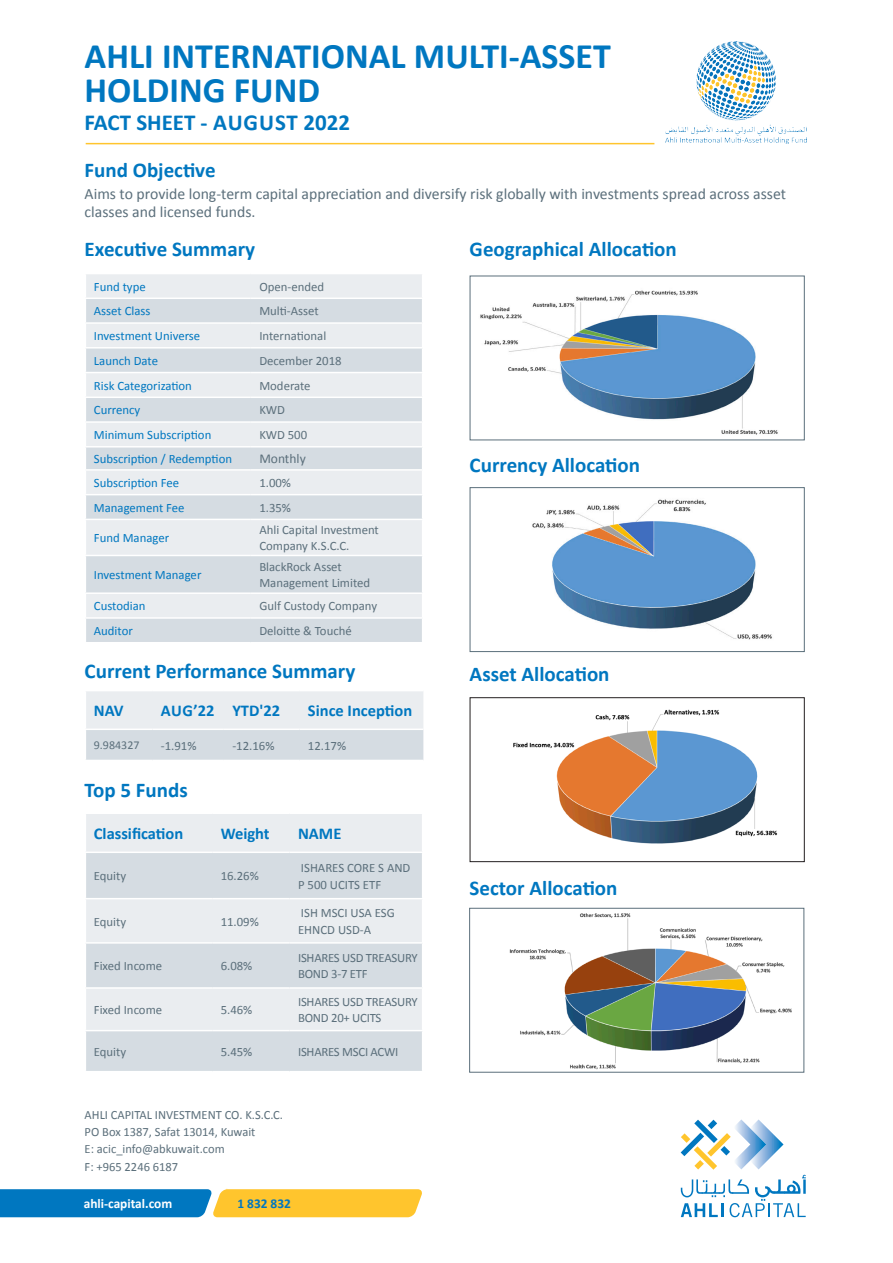
<style>
.page{position:relative;width:893px;height:1263px;background:#fff}
.page>*{position:absolute;margin:0;border:0;box-sizing:border-box;transform-origin:0 0}
.t1{font:700 36px "Calibri";color:#0077c0}
.t2{font:700 22.95px "Calibri";color:#0077c0}
.t3{font:700 21px "Calibri";color:#0077c0}
.t4{font:700 16.5px "Calibri";color:#0077c0}
.new_body{font:15.75px/18.9px "Calibri";color:#5b6f7b}
.t5{font:700 13.5px "Calibri";color:#fff}
.t6{font:13.5px "Calibri";color:#5b6f7b}
.t7{font:700 13.5px "Calibri";color:#0077c0}
.t8{font:12.75px "Calibri";color:#5b6f7b}
.t9{font:12.75px "Calibri";color:#0077c0}
.t10{font:12.75px "Calibri";letter-spacing:-.02em;color:#5b6f7b}
.t11{font:12.6px "Calibri";color:#5b6f7b}
.t12{font:12px "Calibri";color:#5b6f7b}
</style>
<div class="page">
<img style="left:513px;top:709px;width:264px;height:135px">
<img style="left:532px;top:499px;width:240px;height:141px">
<img style="left:475px;top:290px;width:313px;height:151px">
<div style="left:470px;top:697px;width:334px;height:165px;border:1px solid #231f20"></div>
<div style="left:470px;top:487px;width:334px;height:165px;border:1px solid #5b6f7b"></div>
<div style="left:86px;top:274px;width:336px;height:24px;background:#eaedf0"></div>
<svg style="left:86px;top:299px;width:336px;height:343px;background:#dfe4e8"></svg>
<hr style="left:85px;top:322px;width:166px;height:2px;background:#fff">
<hr style="left:251px;top:322px;width:172px;height:2px;background:#fff">
<hr style="left:85px;top:347px;width:166px;height:1px;background:#fff">
<hr style="left:251px;top:347px;width:172px;height:1px;background:#fff">
<hr style="left:85px;top:372px;width:166px;height:1px;background:#fff">
<hr style="left:251px;top:372px;width:172px;height:1px;background:#fff">
<hr style="left:85px;top:396px;width:166px;height:2px;background:#fff">
<hr style="left:251px;top:396px;width:172px;height:2px;background:#fff">
<hr style="left:85px;top:421px;width:166px;height:2px;background:#fff">
<hr style="left:251px;top:421px;width:172px;height:2px;background:#fff">
<hr style="left:85px;top:446px;width:166px;height:1px;background:#fff">
<hr style="left:251px;top:446px;width:172px;height:1px;background:#fff">
<hr style="left:85px;top:469px;width:166px;height:2px;background:#fff">
<hr style="left:251px;top:469px;width:172px;height:2px;background:#fff">
<hr style="left:85px;top:494px;width:166px;height:1px;background:#fff">
<hr style="left:251px;top:494px;width:172px;height:1px;background:#fff">
<hr style="left:85px;top:519px;width:166px;height:1px;background:#fff">
<hr style="left:251px;top:519px;width:172px;height:1px;background:#fff">
<hr style="left:85px;top:555px;width:166px;height:1px;background:#fff">
<hr style="left:251px;top:555px;width:172px;height:1px;background:#fff">
<hr style="left:85px;top:592px;width:166px;height:2px;background:#fff">
<hr style="left:251px;top:592px;width:172px;height:2px;background:#fff">
<hr style="left:85px;top:617px;width:166px;height:2px;background:#fff">
<hr style="left:251px;top:617px;width:172px;height:2px;background:#fff">
<svg style="left:86px;top:691px;width:337px;height:69px;background:#e0e5e9"></svg>
<hr style="left:85px;top:728px;width:67px;height:2px;background:#fff">
<hr style="left:152px;top:728px;width:72px;height:2px;background:#fff">
<hr style="left:224px;top:728px;width:75px;height:2px;background:#fff">
<hr style="left:299px;top:728px;width:124px;height:2px;background:#fff">
<div style="left:86px;top:814px;width:336px;height:37px;background:#eaedf0"></div>
<svg style="left:86px;top:853px;width:336px;height:218px;background:#dde2e7"></svg>
<hr style="left:85px;top:898px;width:127px;height:1px;background:#fff">
<hr style="left:212px;top:898px;width:78px;height:1px;background:#fff">
<hr style="left:290px;top:898px;width:133px;height:1px;background:#fff">
<hr style="left:85px;top:942px;width:127px;height:2px;background:#fff">
<hr style="left:212px;top:942px;width:78px;height:2px;background:#fff">
<hr style="left:290px;top:942px;width:133px;height:2px;background:#fff">
<hr style="left:85px;top:987px;width:127px;height:2px;background:#fff">
<hr style="left:212px;top:987px;width:78px;height:2px;background:#fff">
<hr style="left:290px;top:987px;width:133px;height:2px;background:#fff">
<hr style="left:85px;top:1030px;width:127px;height:1px;background:#fff">
<hr style="left:212px;top:1030px;width:78px;height:1px;background:#fff">
<hr style="left:290px;top:1030px;width:133px;height:1px;background:#fff">
<img style="left:665px;top:41px;width:142px;height:103px">
<hr style="left:86px;top:143px;width:568px;height:1px;background:#ffc52d">
<svg style="left:0;top:1189px;width:422px;height:28px;background:#82a07c"></svg>
<svg style="left:681px;top:1119px;width:125px;height:98px"></svg>
<div style="left:469px;top:908px;width:335px;height:164px;border:1px solid #5b6f7b"></div>
<img style="left:510px;top:913px;width:282px;height:157px">
<p class="t1" style="left:85px;top:33px;width:528px">AHLI INTERNATIONAL MULTI-ASSET</p>
<p class="t1" style="left:85px;top:67px;width:237px">HOLDING FUND</p>
<p class="t2" style="left:85px;top:108px;width:267px">FACT SHEET - AUGUST 2022</p>
<p class="t3" style="left:85px;top:156px;width:132px">Fund Objective</p>
<p class="new_body" style="left:85px;top:184px;width:703px">Aims to provide long-term capital appreciation and diversify risk globally with investments spread across asset classes and licensed funds.</p>
<p class="t3" style="left:85px;top:236px;width:172px">Executive Summary</p>
<p class="t9" style="left:94px;top:278px;width:53px">Fund type</p>
<p class="t8" style="left:259px;top:278px;width:66px">Open-ended</p>
<p class="t9" style="left:94px;top:303px;width:58px">Asset Class</p>
<p class="t8" style="left:259px;top:303px;width:61px">Multi-Asset</p>
<p class="t9" style="left:94px;top:328px;width:108px">Investment Universe</p>
<p class="t8" style="left:259px;top:328px;width:68px">International</p>
<p class="t9" style="left:94px;top:353px;width:66px">Launch Date</p>
<p class="t8" style="left:259px;top:353px;width:84px">December 2018</p>
<p class="t9" style="left:94px;top:377px;width:100px">Risk Categorization</p>
<p class="t8" style="left:259px;top:377px;width:53px">Moderate</p>
<p class="t9" style="left:94px;top:402px;width:48px">Currency</p>
<p class="t8" style="left:259px;top:402px;width:27px">KWD</p>
<p class="t9" style="left:94px;top:427px;width:119px">Minimum Subscription</p>
<p class="t8" style="left:259px;top:427px;width:49px">KWD 500</p>
<p class="t9" style="left:94px;top:451px;width:140px">Subscription / Redemption</p>
<p class="t6" style="left:259px;top:450px;width:48px">Monthly</p>
<p class="t9" style="left:94px;top:475px;width:87px">Subscription Fee</p>
<p class="t8" style="left:259px;top:475px;width:33px">1.00%</p>
<p class="t9" style="left:94px;top:499px;width:92px">Management Fee</p>
<p class="t8" style="left:259px;top:499px;width:33px">1.35%</p>
<p class="t9" style="left:94px;top:530px;width:77px">Fund Manager</p>
<p class="t8" style="left:259px;top:522px;width:121px">Ahli Capital Investment</p>
<p class="t8" style="left:259px;top:538px;width:92px">C o m p a n y .C.C.S.K</p>
<p class="t9" style="left:94px;top:567px;width:109px">Investment Manager</p>
<p class="t9" style="left:94px;top:598px;width:53px">Custodian</p>
<p class="t8" style="left:259px;top:559px;width:84px">BlackRock Asset</p>
<p class="t8" style="left:259px;top:575px;width:112px">Management Limited</p>
<p class="t8" style="left:259px;top:598px;width:119px">Gulf Custody Company</p>
<p class="t9" style="left:94px;top:623px;width:41px">Auditor</p>
<p class="t8" style="left:259px;top:623px;width:94px">Deloitte &amp; Touché</p>
<p class="t3" style="left:85px;top:657px;width:272px">Current Performance Summary</p>
<p class="t4" style="left:94px;top:700px;width:31px">NAV</p>
<p class="t4" style="left:161px;top:700px;width:55px">AUG’22</p>
<p class="t4" style="left:232px;top:700px;width:49px">YTD'22</p>
<p class="t12" style="left:94px;top:738px;width:47px">9.984327</p>
<p class="t8" style="left:161px;top:737px;width:37px">-1.91%</p>
<p class="t8" style="left:232px;top:737px;width:44px">-12.16%</p>
<p class="t3" style="left:85px;top:777px;width:105px">Top 5 Funds</p>
<p class="t4" style="left:94px;top:823px;width:91px">Classification</p>
<p class="t4" style="left:221px;top:823px;width:50px">Weight</p>
<p class="t8" style="left:94px;top:868px;width:34px">Equity</p>
<p class="t8" style="left:221px;top:868px;width:40px">16.26%</p>
<p class="t8" style="left:94px;top:913px;width:34px">Equity</p>
<p class="t8" style="left:221px;top:913px;width:40px">11.09%</p>
<p class="t8" style="left:94px;top:958px;width:70px">Fixed Income</p>
<p class="t8" style="left:221px;top:958px;width:33px">6.08%</p>
<p class="t8" style="left:94px;top:1002px;width:70px">Fixed Income</p>
<p class="t8" style="left:221px;top:1002px;width:33px">5.46%</p>
<p class="t8" style="left:94px;top:1043px;width:34px">Equity</p>
<p class="t8" style="left:221px;top:1043px;width:33px">5.45%</p>
<p class="t4" style="left:308px;top:700px;width:106px">Since Inception</p>
<p class="t8" style="left:308px;top:737px;width:40px">12.17%</p>
<p class="t4" style="left:298px;top:823px;width:45px">NAME</p>
<p class="t8" style="left:301px;top:860px;width:111px">ISHARES CORE S AND</p>
<p class="t8" style="left:298px;top:876px;width:85px">P 500 UCITS ETF</p>
<p class="t8" style="left:301px;top:905px;width:95px">ISH MSCI USA ESG</p>
<p class="t8" style="left:298px;top:921px;width:75px">EHNCD USD A-</p>
<p class="t10" style="left:298px;top:950px;width:121px">ISHARES USD TREASURY</p>
<p class="t8" style="left:298px;top:966px;width:71px">BOND 3-7 ETF</p>
<p class="t10" style="left:298px;top:993px;width:121px">ISHARES USD TREASURY</p>
<p class="t10" style="left:298px;top:1010px;width:85px">BOND 20+ UCITS</p>
<p class="t10" style="left:298px;top:1043px;width:102px">ISHARES MSCI ACWI</p>
<p class="t11" style="left:85px;top:1106px;width:200px">AHLI CAPITAL INVESTMENT C O .C.C.S.K.</p>
<p class="t11" style="left:85px;top:1124px;width:172px">PO Box 1387, Safat 13014, Kuwait</p>
<p class="t11" style="left:85px;top:1141px;width:142px">:E acic_info@abkuwait.com</p>
<p class="t11" style="left:85px;top:1159px;width:95px">:F +965 2246 6187</p>
<p class="t7" style="left:237px;top:1194px;width:55px">1 832 832</p>
<p class="t5" style="left:84px;top:1194px;width:90px">ahli-capital.com</p>
<p class="t3" style="left:470px;top:236px;width:209px">Geographical Allocation</p>
<p class="t3" style="left:470px;top:452px;width:172px">Currency Allocation</p>
<p class="t3" style="left:470px;top:661px;width:141px">Asset Allocation</p>
<p class="t3" style="left:470px;top:875px;width:149px">Sector Allocation</p>
</div>
